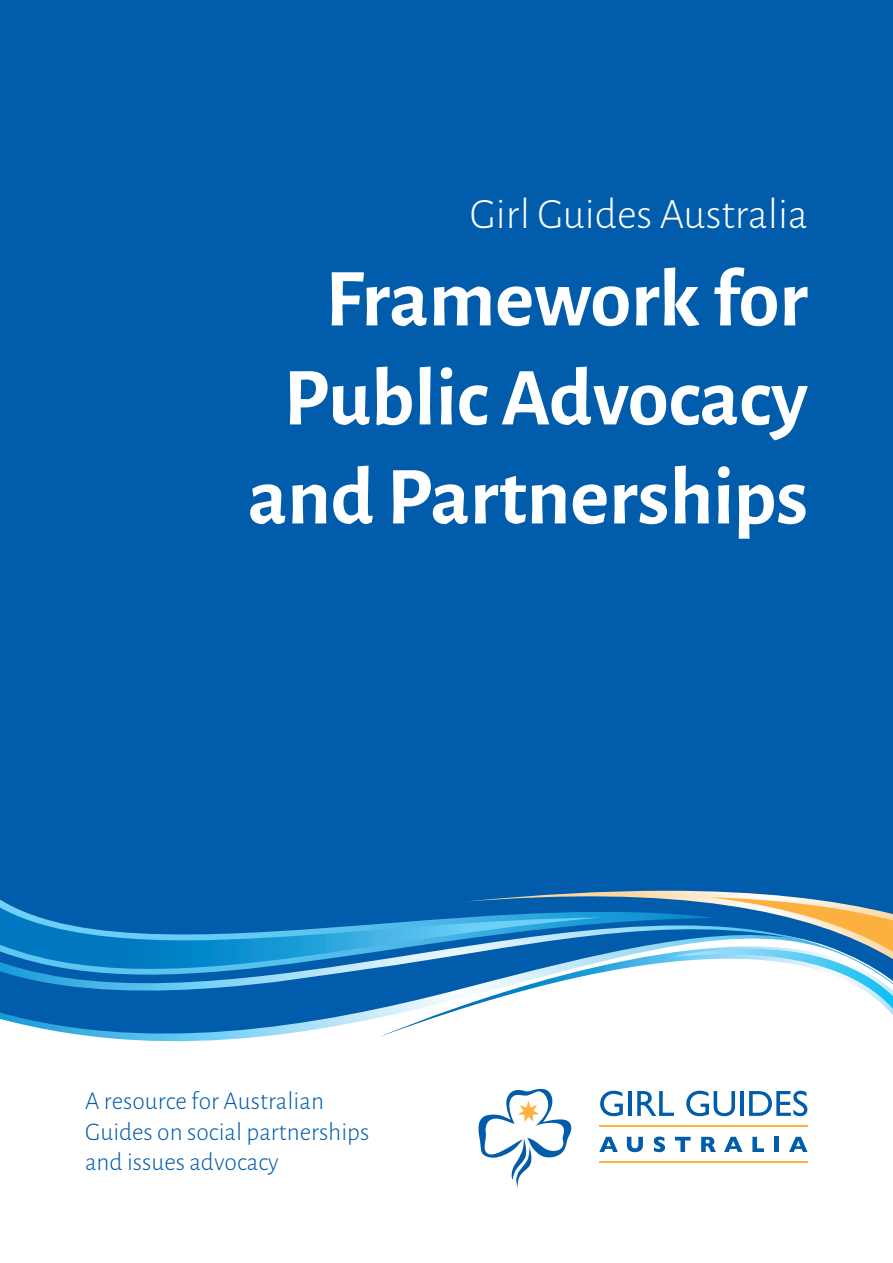
<style>
.page{position:relative;width:893px;height:1263px;background:#fff}
.page>*{position:absolute;margin:0;border:0;box-sizing:border-box;transform-origin:0 0}
.Publication_Title{font:700 82.5px/99px "Alegreya Sans";color:#fff;text-align:right}
.Publication_Subtitle{font:300 43.5px "Alegreya Sans";color:#fff}
.Publication_Subtitle-2{font:300 25.5px/30.6px "Alegreya Sans";color:#015dab}
</style>
<div class="page">
<div style="left:0;top:0;width:893px;height:1057px;background:#015dab"></div>
<svg style="left:0;top:983px;width:709px;height:74px"></svg>
<svg style="left:0;top:907px;width:380px;height:76px"></svg>
<svg style="left:380px;top:917px;width:329px;height:120px"></svg>
<svg style="left:709px;top:1009px;width:184px;height:143px"></svg>
<svg style="left:463px;top:890px;width:430px;height:119px"></svg>
<svg style="left:600px;top:1091px;width:23px;height:25px"></svg>
<hr style="left:628px;top:1091px;width:4px;height:25px;background:#015dab">
<svg style="left:637px;top:1091px;width:37px;height:25px"></svg>
<svg style="left:686px;top:1091px;width:49px;height:25px"></svg>
<hr style="left:740px;top:1091px;width:3px;height:25px;background:#015dab">
<svg style="left:749px;top:1091px;width:58px;height:25px"></svg>
<svg style="left:599px;top:1137px;width:19px;height:15px"></svg>
<svg style="left:627px;top:1137px;width:16px;height:15px"></svg>
<svg style="left:654px;top:1136px;width:11px;height:16px"></svg>
<svg style="left:675px;top:1137px;width:16px;height:15px"></svg>
<svg style="left:701px;top:1137px;width:15px;height:15px"></svg>
<svg style="left:724px;top:1137px;width:18px;height:15px"></svg>
<svg style="left:752px;top:1137px;width:12px;height:15px"></svg>
<div style="left:774px;top:1137px;width:5px;height:15px;background:#015dab"></div>
<svg style="left:789px;top:1137px;width:18px;height:15px"></svg>
<hr style="left:599px;top:1125px;width:209px;height:2px;background:#fbb03f">
<hr style="left:599px;top:1161px;width:209px;height:2px;background:#fbb03f">
<svg style="left:478px;top:1089px;width:94px;height:99px"></svg>
<p class="Publication_Subtitle" style="left:470px;top:186px;width:340px">Girl Guides Australia</p>
<p class="Publication_Title" style="left:248px;top:244px;width:562px">Framework for<br>Public Advocacy and Partnerships</p>
<p class="Publication_Subtitle-2" style="left:85px;top:1085px;width:286px">A resource for Australian<br>Guides on social partnerships and issues advocacy</p>
</div>
